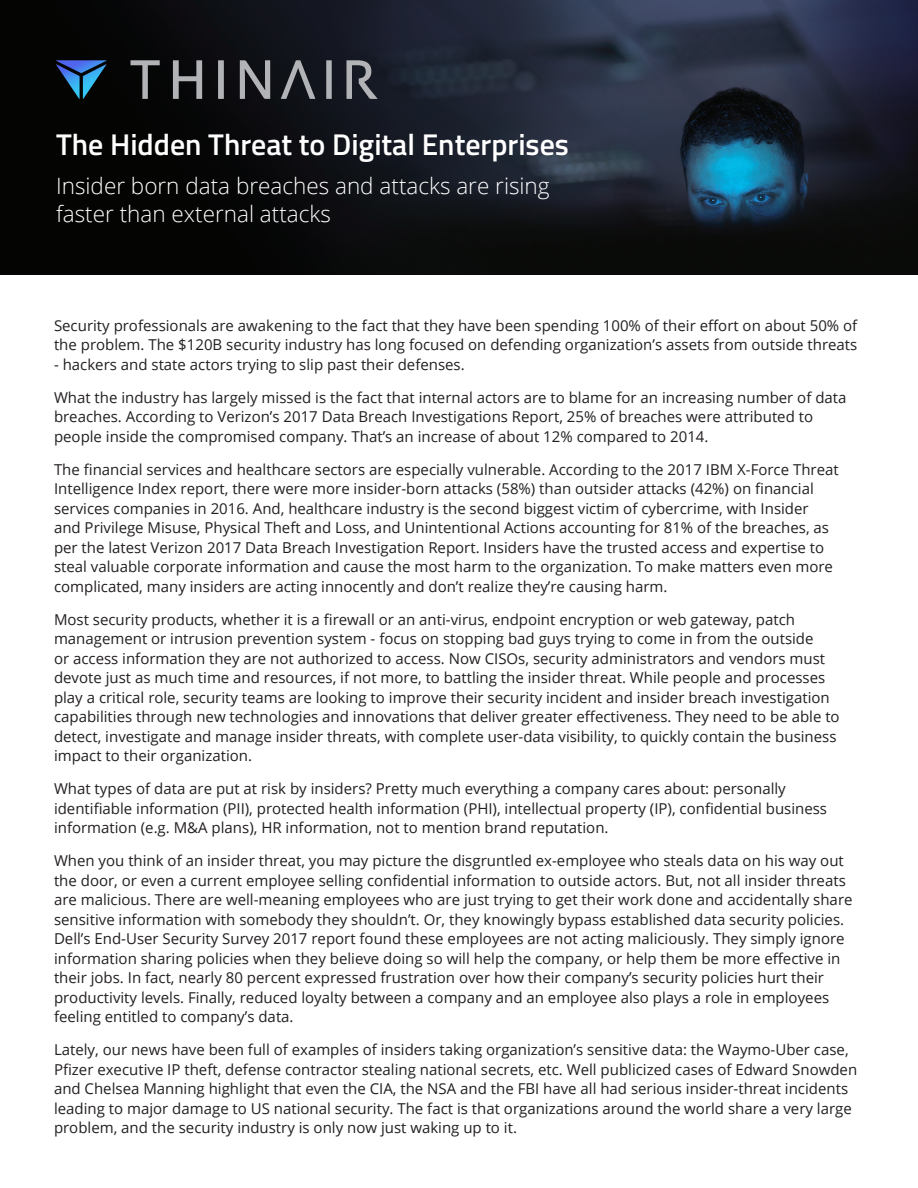
<style>
.page{position:relative;width:918px;height:1188px;background:#fff}
.page>*{position:absolute;margin:0;border:0;box-sizing:border-box;transform-origin:0 0}
.t1{font:600 30px "Titillium Web";color:#fff}
.t2{font:300 22.5px/28.5px "Open Sans";color:#fff}
.t3{font:15px/19.5px "Open Sans";color:#231f20}
</style>
<div class="page">
<img style="left:0;top:0;width:918px;height:275px">
<svg style="left:56px;top:60px;width:51px;height:39px;background:#1f466d"></svg>
<svg style="left:131px;top:60px;width:29px;height:39px"></svg>
<svg style="left:173px;top:60px;width:29px;height:39px"></svg>
<div style="left:218px;top:60px;width:6px;height:39px;background:#b1b3b6"></div>
<div style="left:326px;top:60px;width:6px;height:39px;background:#b1b3b6"></div>
<svg style="left:281px;top:60px;width:34px;height:39px"></svg>
<svg style="left:240px;top:60px;width:30px;height:39px"></svg>
<svg style="left:347px;top:60px;width:30px;height:39px"></svg>
<p class="t1" style="left:56px;top:122px;width:514px">The Hidden Threat to Digital Enterprises</p>
<p class="t2" style="left:56px;top:171px;width:495px">Insider born data breaches and attacks are rising faster than external attacks</p>
<p class="t3" style="left:54px;top:315px;width:805px">Security professionals are awakening to the fact that they have been spending 100% of their effort on about 50% of the problem. The $120B security industry has long focused on defending organization’s assets from outside threats</p>
<p class="t3" style="left:54px;top:354px;width:412px">- hackers and state actors trying to slip past their defenses.</p>
<p class="t3" style="left:54px;top:387px;width:794px">What the industry has largely missed is the fact that internal actors are to blame for an increasing number of data breaches. According to Verizon’s 2017 Data Breach Investigations Report, 25% of breaches were attributed to people inside the compromised company. That’s an increase of about 12% compared to 2014.</p>
<p class="t3" style="left:54px;top:459px;width:786px">The financial services and healthcare sectors are especially vulnerable. According to the 2017 IBM X-Force Threat Intelligence Index report, there were more insider-born attacks (58%) than outsider attacks (42%) on financial services companies in 2016. And, healthcare industry is the second biggest victim of cybercrime, with Insider and Privilege Misuse, Physical Theft and Loss, and Unintentional Actions accounting for 81% of the breaches, as per the latest Verizon 2017 Data Breach Investigation Report. Insiders have the trusted access and expertise to steal valuable corporate information and cause the most harm to the organization. To make matters even more complicated, many insiders are acting innocently and don’t realize they’re causing harm.</p>
<p class="t3" style="left:54px;top:609px;width:787px">Most security products, whether it is a firewall or an anti-virus, endpoint encryption or web gateway, patch management or intrusion prevention system - focus on stopping bad guys trying to come in from the outside<br>or access information they are not authorized to access. Now CISOs, security administrators and vendors must devote just as much time and resources, if not more, to battling the insider threat. While people and processes play a critical role, security teams are looking to improve their security incident and insider breach investigation capabilities through new technologies and innovations that deliver greater effectiveness. They need to be able to detect, investigate and manage insider threats, with complete user-data visibility, to quickly contain the business impact to their organization.</p>
<p class="t3" style="left:54px;top:779px;width:775px">What types of data are put at risk by insiders? Pretty much everything a company cares about: personally identifiable information (PII), protected health information (PHI), intellectual property (IP), confidential business information (e.g. M&amp;A plans), HR information, not to mention brand reputation.</p>
<p class="t3" style="left:54px;top:851px;width:800px">When you think of an insider threat, you may picture the disgruntled ex-employee who steals data on his way out the door, or even a current employee selling confidential information to outside actors. But, not all insider threats are malicious. There are well-meaning employees who are just trying to get their work done and accidentally share sensitive information with somebody they shouldn’t. Or, they knowingly bypass established data security policies.<br>Dell’s End-User Security Survey 2017 report found these employees are not acting maliciously. They simply ignore information sharing policies when they believe doing so will help the company, or help them be more effective in their jobs. In fact, nearly 80 percent expressed frustration over how their company’s security policies hurt their productivity levels. Finally, reduced loyalty between a company and an employee also plays a role in employees feeling entitled to company’s data.</p>
<p class="t3" style="left:54px;top:1040px;width:805px">Lately, our news have been full of examples of insiders taking organization’s sensitive data: the Waymo-Uber case, Pfizer executive IP theft, defense contractor stealing national secrets, etc. Well publicized cases of Edward Snowden and Chelsea Manning highlight that even the CIA, the NSA and the FBI have all had serious insider-threat incidents leading to major damage to US national security. The fact is that organizations around the world share a very large problem, and the security industry is only now just waking up to it.</p>
</div>
